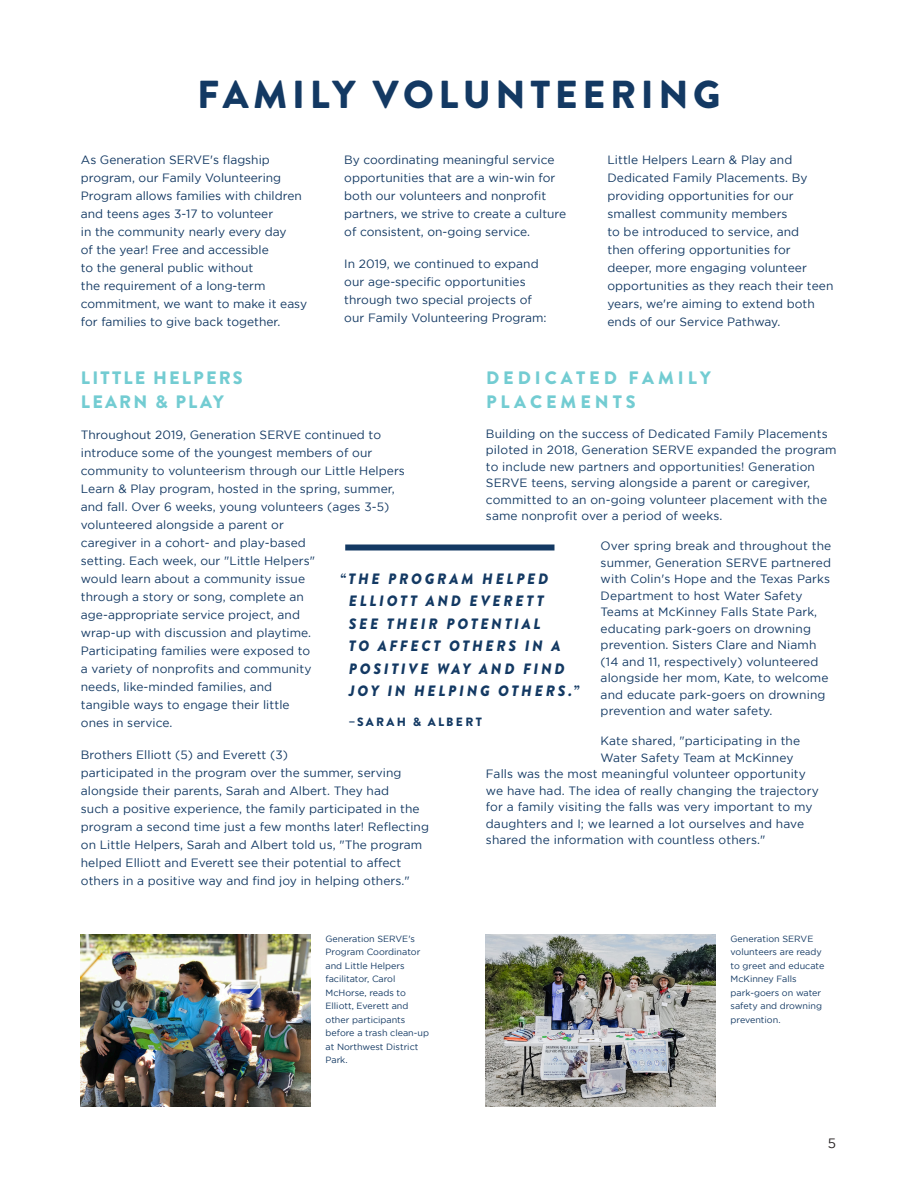
<style>
.page{position:relative;width:918px;height:1188px;background:#fff}
.page>*{position:absolute;margin:0;border:0;box-sizing:border-box;transform-origin:0 0}
.t1{font:900 39px "Brandon Grotesque";letter-spacing:.12em;color:#133963}
.t2{font:900 18px/24px "Brandon Grotesque";letter-spacing:.22em;color:#73ccd2}
.t3{font:900 18px/24px "Brandon Grotesque";letter-spacing:.12em;color:#73ccd2}
.t4{font:italic 900 15px/22.5px "Brandon Grotesque";letter-spacing:.185em;color:#133963}
.t5{font:13.5px "Gotham";color:#231f20}
.t6{font:12px/18px "Gotham";letter-spacing:.005em;color:#133963}
.t7{font:900 12px "Brandon Grotesque";letter-spacing:.19em;color:#133963}
.t8{font:9px/13.5px "Gotham";color:#133963}
</style>
<div class="page">
<img style="left:81px;top:935px;width:230px;height:172px">
<div style="left:345px;top:544px;width:209px;height:6px;background:#133963"></div>
<img style="left:486px;top:935px;width:230px;height:172px">
<p class="t1" style="left:197px;top:67px;width:525px">FAMILY VOLUNTEERING</p>
<p class="t6" style="left:81px;top:151px;width:228px">As Generation SERVE's flagship program, our Family Volunteering Program allows families with children and teens ages 3-17 to volunteer<br>in the community nearly every day<br>of the year! Free and accessible<br>to the general public without<br>the requirement of a long-term commitment, we want to make it easy for families to give back together.</p>
<p class="t6" style="left:344px;top:151px;width:224px">By coordinating meaningful service opportunities that are a win-win for both our volunteers and nonprofit partners, we strive to create a culture of consistent, on-going service.</p>
<p class="t6" style="left:344px;top:254px;width:204px">In 2019, we continued to expand our age-specific opportunities through two special projects of our Family Volunteering Program:</p>
<p class="t6" style="left:607px;top:151px;width:227px">Little Helpers Learn &amp; Play and<br>Dedicated Family Placements. By providing opportunities for our smallest community members<br>to be introduced to service, and<br>then offering opportunities for deeper, more engaging volunteer opportunities as they reach their teen years, we're aiming to extend both ends of our Service Pathway.</p>
<p class="t3" style="left:81px;top:366px;width:163px">LITTLE HELPERS<br>LEARN &amp; PLAY</p>
<p class="t6" style="left:81px;top:426px;width:326px">Throughout 2019, Generation SERVE continued to introduce some of the youngest members of our community to volunteerism through our Little Helpers Learn &amp; Play program, hosted in the spring, summer, and fall. Over 6 weeks, young volunteers (ages 3-5) volunteered alongside a parent or<br>caregiver in a cohort- and play-based<br>setting. Each week, our "Little Helpers"<br>would learn about a community issue<br>through a story or song, complete an<br>age-appropriate service project, and<br>wrap-up with discussion and playtime.<br>Participating families were exposed to<br>a variety of nonprofits and community<br>needs, like-minded families, and<br>tangible ways to engage their little<br>ones in service.</p>
<p class="t6" style="left:81px;top:745px;width:350px">Brothers Elliott (5) and Everett (3)<br>participated in the program over the summer, serving alongside their parents, Sarah and Albert. They had<br>such a positive experience, the family participated in the program a second time just a few months later! Reflecting on Little Helpers, Sarah and Albert told us, "The program helped Elliott and Everett see their potential to affect others in a positive way and find joy in helping others."</p>
<p class="t2" style="left:486px;top:366px;width:226px">DEDICATED FAMILY<br>PLACEMENTS</p>
<p class="t6" style="left:486px;top:425px;width:352px;line-height:16.5px">Building on the success of Dedicated Family Placements piloted in 2018, Generation SERVE expanded the program to include new partners and opportunities! Generation SERVE teens, serving alongside a parent or caregiver, committed to an on-going volunteer placement with the same nonprofit over a period of weeks.</p>
<p class="t6" style="left:601px;top:538px;width:232px;line-height:16.5px">Over spring break and throughout the summer, Generation SERVE partnered with Colin's Hope and the Texas Parks Department to host Water Safety Teams at McKinney Falls State Park, educating park-goers on drowning prevention. Sisters Clare and Niamh (14 and 11, respectively) volunteered alongside her mom, Kate, to welcome and educate park-goers on drowning prevention and water safety.</p>
<p class="t6" style="left:601px;top:732px;width:201px">Kate shared, "participating in the</p>
<p class="t6" style="left:601px;top:748px;width:194px">Water Safety Team at McKinney</p>
<p class="t6" style="left:486px;top:765px;width:322px">Falls was the most meaningful volunteer opportunity</p>
<p class="t6" style="left:486px;top:781px;width:334px">we have had. The idea of really changing the trajectory</p>
<p class="t6" style="left:486px;top:798px;width:328px">for a family visiting the falls was very important to my</p>
<p class="t6" style="left:486px;top:814px;width:320px">daughters and I; we learned a lot ourselves and have</p>
<p class="t6" style="left:486px;top:831px;width:281px">shared the information with countless others."</p>
<p class="t4" style="left:349px;top:567px;width:232px;text-indent:-9px">“THE PROGRAM HELPED<br>ELLIOTT AND EVERETT<br>SEE THEIR POTENTIAL<br>TO AFFECT OTHERS IN A<br>POSITIVE WAY AND FIND<br>JOY IN HELPING OTHERS.”</p>
<p class="t7" style="left:349px;top:713px;width:135px">–SARAH &amp; ALBERT</p>
<p class="t8" style="left:326px;top:932px;width:105px">Generation SERVE's<br>Program Coordinator and Little Helpers facilitator, Carol<br>McHorse, reads to<br>Elliott, Everett and other participants before a trash clean-up at Northwest District<br>Park.</p>
<p class="t8" style="left:731px;top:932px;width:95px">Generation SERVE volunteers are ready to greet and educate<br>McKinney Falls park-goers on water safety and drowning prevention.</p>
<p class="t5" style="left:828px;top:1136px;width:10px">5</p>
</div>
